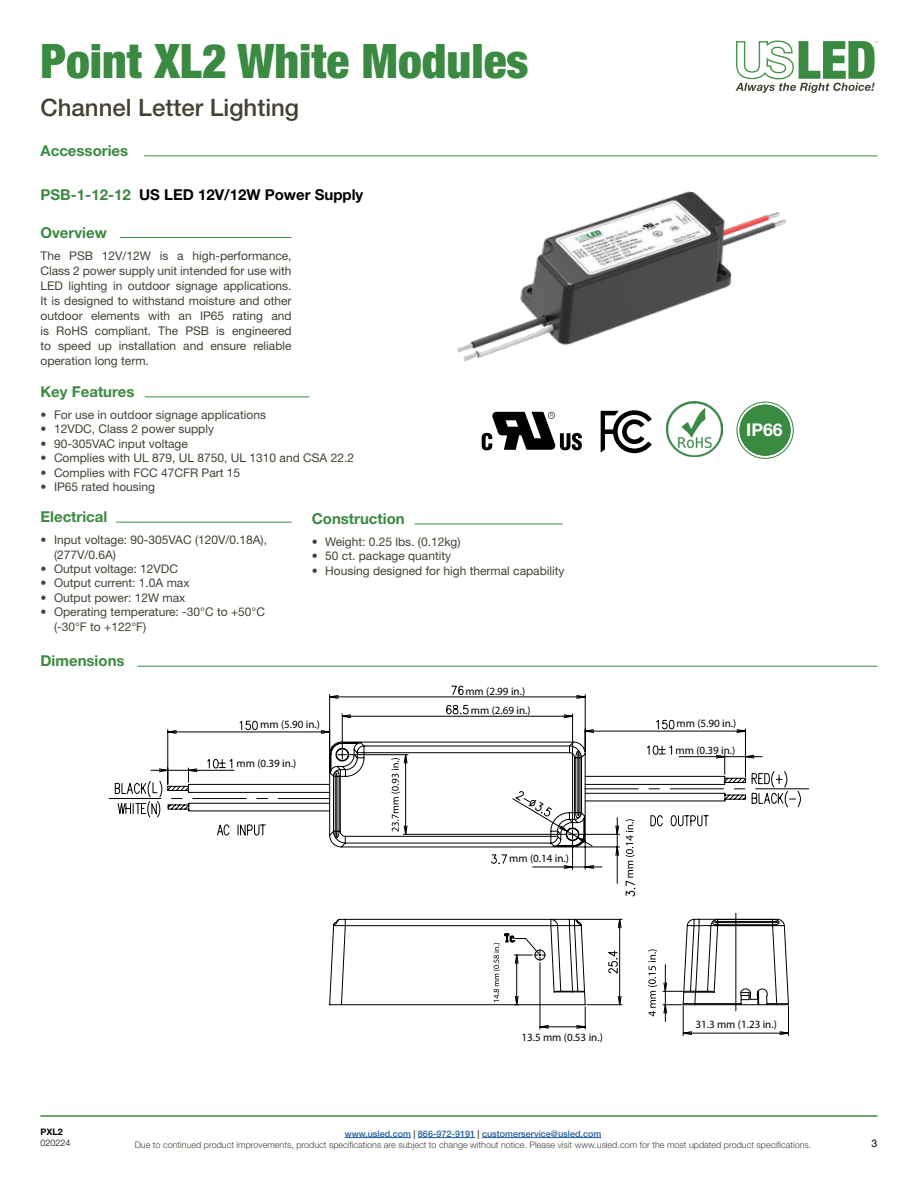
<style>
.page{position:relative;width:918px;height:1188px;background:#fff}
.page>*{position:absolute;margin:0;border:0;box-sizing:border-box;transform-origin:0 0}
.t1{font:900 condensed 47.7px "Helvetica Neue LT Std";color:#3b8a41}
.t2{font:500 24px "Helvetica Neue LT Std";color:#444134}
.t3{font:700 17.55px "Helvetica Neue LT Std";color:#fff}
.t4{font:700 15px "Helvetica Neue LT Std";color:#3b8a41}
.t5{font:700 15px "Helvetica Neue LT Std";color:#000}
.t6{font:12px/15px "Helvetica Neue LT Std";color:#444134}
.t7{font:11.1px/19.4px "Myriad Pro";color:#000;text-align:center}
.t8{font:10.5px "Helvetica Neue LT Std";color:#000}
.t9{font:300 9px/10.8px "Helvetica Neue LT Std";color:#444134;text-align:center}
.t10{font:300 9px "Helvetica Neue LT Std";color:#000}
.t11{font:700 9px "Helvetica Neue LT Std";color:#000}
.s1{color:#3b8a41}
.s2{font-weight:500;color:#215e9e}
.s3{font-weight:500}
</style>
<div class="page">
<svg style="left:735px;top:40px;width:143px;height:53px"></svg>
<hr style="left:40px;top:1116px;width:838px;height:1px;background:#3b8a41">
<hr style="left:345px;top:1137px;width:66px;height:1px;background:#215e9e">
<hr style="left:418px;top:1137px;width:57px;height:1px;background:#215e9e">
<hr style="left:482px;top:1137px;width:119px;height:1px;background:#215e9e">
<hr style="left:144px;top:156px;width:734px;height:1px;background:#3b8a41">
<hr style="left:145px;top:397px;width:164px;height:1px;background:#3b8a41">
<hr style="left:120px;top:237px;width:172px;height:1px;background:#3b8a41">
<img style="left:666px;top:401px;width:56px;height:56px">
<div style="left:740px;top:405px;width:51px;height:51px;background:#3b8a41;border-radius:50%"></div>
<div style="left:736px;top:402px;width:58px;height:57px;border:1px solid #3b8a41;border-radius:50%"></div>
<div style="left:740px;top:405px;width:51px;height:51px;border:3px solid #3b8a41;border-radius:50%"></div>
<svg style="left:482px;top:412px;width:100px;height:38px"></svg>
<svg style="left:601px;top:410px;width:51px;height:43px"></svg>
<hr style="left:415px;top:524px;width:148px;height:1px;background:#3b8a41">
<hr style="left:137px;top:666px;width:740px;height:1px;background:#3b8a41">
<hr style="left:116px;top:522px;width:176px;height:1px;background:#3b8a41">
<img style="left:450px;top:155px;width:344px;height:207px">
<svg style="left:108px;top:685px;width:702px;height:321px"></svg>
<svg style="left:217px;top:791px;width:572px;height:214px"></svg>
<svg style="left:481px;top:912px;width:312px;height:124px"></svg>
<svg style="left:625px;top:819px;width:11px;height:78px"></svg>
<svg style="left:329px;top:741px;width:257px;height:107px"></svg>
<h1 class="t1" style="left:40px;top:32px;width:490px">Point XL2 White Modules</h1>
<h2 class="t2" style="left:40px;top:93px;width:260px">Channel Letter Lighting</h2>
<p class="t4" style="left:40px;top:141px;width:89px">Accessories</p>
<p class="t5" style="left:40px;top:186px;width:324px"><span class="s1">PSB-1-12-12</span> US LED 12V/12W Power Supply</p>
<p class="t4" style="left:40px;top:223px;width:68px">Overview</p>
<p class="t6" style="left:40px;top:248px;width:253px;text-align:justify">The PSB 12V/12W is a high-performance, Class 2 power supply unit intended for use with LED lighting in outdoor signage applications.<br>It is designed to withstand moisture and other outdoor elements with an IP65 rating and is RoHS compliant. The PSB is engineered to speed up installation and ensure reliable operation long term.</p>
<p class="t4" style="left:40px;top:383px;width:95px">Key Features</p>
<p class="t6" style="left:40px;top:407px;width:227px">• For use in outdoor signage applications</p>
<p class="t6" style="left:40px;top:422px;width:175px">• 12VDC, Class 2 power supply</p>
<p class="t6" style="left:40px;top:436px;width:149px">• 90-305VAC input voltage</p>
<p class="t6" style="left:40px;top:450px;width:315px">• Complies with UL 879, UL 8750, UL 1310 and CSA 22.2</p>
<p class="t6" style="left:40px;top:465px;width:201px">• Complies with FCC 47CFR Part 15</p>
<p class="t6" style="left:40px;top:479px;width:116px">• IP65 rated housing</p>
<p class="t4" style="left:40px;top:508px;width:68px">Electrical</p>
<p class="t6" style="left:54px;top:533px;width:215px;line-height:14.4px;text-indent:-14px">• Input voltage: 90-305VAC (120V/0.18A), (277V/0.6A)</p>
<p class="t6" style="left:40px;top:561px;width:139px">• Output voltage: 12VDC</p>
<p class="t6" style="left:40px;top:576px;width:151px">• Output current: 1.0A max</p>
<p class="t6" style="left:40px;top:590px;width:146px">• Output power: 12W max</p>
<p class="t6" style="left:54px;top:605px;width:213px;line-height:14.4px;text-indent:-14px">• Operating temperature: -30°C to +50°C (-30°F to +122°F)</p>
<p class="t4" style="left:40px;top:652px;width:86px">Dimensions</p>
<p class="t4" style="left:312px;top:510px;width:95px">Construction</p>
<p class="t6" style="left:312px;top:534px;width:150px">• Weight: 0.25 lbs. (0.12kg)</p>
<p class="t6" style="left:312px;top:549px;width:141px">• 50 ct. package quantity</p>
<p class="t6" style="left:312px;top:563px;width:254px">• Housing designed for high thermal capability</p>
<p class="t7" style="left:465px;top:681px;width:67px">mm (2.99 in.) mm (2.69 in.)</p>
<p class="t7" style="left:260px;top:715px;width:61px">mm (5.90 in.)</p>
<p class="t7" style="left:237px;top:754px;width:61px">mm (0.39 in.)</p>
<p class="t7" style="left:509px;top:848px;width:61px">mm (0.14 in.)</p>
<p class="t7" style="left:521px;top:1027px;width:83px">13.5 mm (0.53 in.)</p>
<h3 class="t3" style="left:746px;top:419px;width:38px">IP66</h3>
<p class="t7" style="left:677px;top:714px;width:61px">mm (5.90 in.)</p>
<p class="t7" style="left:676px;top:740px;width:61px">mm (0.39 in.)</p>
<p class="t7" style="left:695px;top:1014px;width:83px">31.3 mm (1.23 in.)</p>
<p class="t11" style="left:40px;top:1126px;width:24px">PXL2</p>
<p class="t10" style="left:40px;top:1137px;width:32px">020224</p>
<p class="t9" style="left:135px;top:1128px;width:678px"><span class="s2">www.usled.com</span> <span class="s3">|</span> <span class="s2">866-972-9191</span> <span class="s3">|</span> <span class="s2">customerservice@usled.com<br></span>Due to continued product improvements, product specifications are subject to change without notice. Please visit www.usled.com for the most updated product specifications.</p>
<p class="t8" style="left:872px;top:1137px;width:7px">3</p>
</div>
